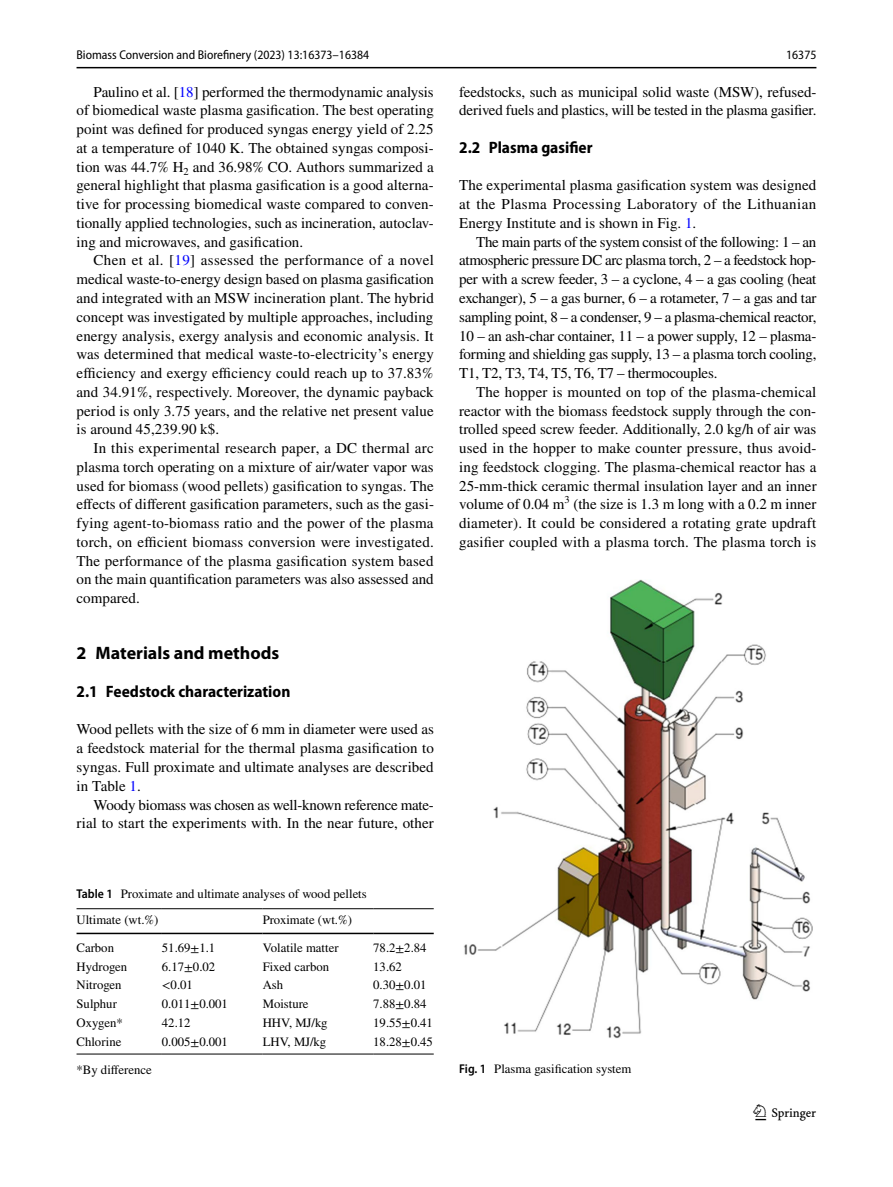
<style>
.page{position:relative;width:893px;height:1187px;background:#fff}
.page>*{position:absolute;margin:0;border:0;box-sizing:border-box;transform-origin:0 0}
.t1{font:22.5px "Springnew Regular 3";color:#000}
.t2{font:700 18px "Myriad Pro";color:#000}
.t3{font:700 semi-condensed 16.5px "Myriad Pro";color:#000}
.t4{font:15px/18.8px "STIX";color:#000;text-align:justify}
.t5{font:12.75px "STIX";color:#000}
.t6{font:semi-condensed 12.75px "Myriad Pro";color:#000}
.s1{color:#00f}
.s2{font-family:"Myriad Pro";font-weight:600;font-stretch:semi-condensed}
</style>
<div class="page">
<hr style="left:77px;top:67px;width:739px;height:1px;background:#000">
<hr style="left:77px;top:908px;width:85px;height:1px;background:#000">
<hr style="left:162px;top:908px;width:101px;height:1px;background:#000">
<hr style="left:77px;top:932px;width:85px;height:2px;background:#000">
<hr style="left:162px;top:932px;width:101px;height:2px;background:#000">
<hr style="left:263px;top:908px;width:110px;height:1px;background:#000">
<hr style="left:373px;top:908px;width:61px;height:1px;background:#000">
<hr style="left:263px;top:932px;width:110px;height:2px;background:#000">
<hr style="left:373px;top:932px;width:61px;height:2px;background:#000">
<hr style="left:77px;top:1053px;width:85px;height:1px;background:#000">
<hr style="left:162px;top:1053px;width:101px;height:1px;background:#000">
<hr style="left:263px;top:1053px;width:110px;height:1px;background:#000">
<hr style="left:373px;top:1053px;width:61px;height:1px;background:#000">
<img style="left:464px;top:579px;width:348px;height:459px">
<p class="t6" style="left:77px;top:48px;width:294px">Biomass Conversion and Biorefinery (2023) 13:16373–16384</p>
<p class="t6" style="left:786px;top:48px;width:32px">16375</p>
<p class="t4" style="left:77px;top:83px;width:359px;text-indent:17px">Paulino et al. [<span class="s1">18</span>] performed the thermodynamic analysis of biomedical waste plasma gasification. The best operating point was defined for produced syngas energy yield of 2.25 at a temperature of 1040 K. The obtained syngas composi&shy;tion was 44.7% H<sub>2</sub> and 36.98% CO. Authors summarized a general highlight that plasma gasification is a good alterna&shy;tive for processing biomedical waste compared to conven&shy;tionally applied technologies, such as incineration, autoclav&shy;ing and microwaves, and gasification.</p>
<p class="t4" style="left:77px;top:252px;width:359px;text-indent:17px">Chen et al. [<span class="s1">19</span>] assessed the performance of a novel medical waste-to-energy design based on plasma gasification and integrated with an MSW incineration plant. The hybrid concept was investigated by multiple approaches, including energy analysis, exergy analysis and economic analysis. It was determined that medical waste-to-electricity’s energy efficiency and exergy efficiency could reach up to 37.83% and 34.91%, respectively. Moreover, the dynamic payback period is only 3.75 years, and the relative net present value is around 45,239.90 k$.</p>
<p class="t4" style="left:77px;top:439px;width:359px;text-indent:17px">In this experimental research paper, a DC thermal arc plasma torch operating on a mixture of air/water vapor was used for biomass (wood pellets) gasification to syngas. The effects of different gasification parameters, such as the gasi&shy;fying agent-to-biomass ratio and the power of the plasma torch, on efficient biomass conversion were investigated.<br>The performance of the plasma gasification system based on the main quantification parameters was also assessed and compared.</p>
<p class="t2" style="left:77px;top:641px;width:204px">2 Materials and methods</p>
<p class="t3" style="left:77px;top:682px;width:215px">2.1 Feedstock characterization</p>
<p class="t4" style="left:77px;top:721px;width:359px">Wood pellets with the size of 6 mm in diameter were used as a feedstock material for the thermal plasma gasification to syngas. Full proximate and ultimate analyses are described in Table <span class="s1">1</span>.</p>
<p class="t4" style="left:77px;top:796px;width:359px;text-align:right">Woody biomass was chosen as well-known reference mate&shy;rial to start the experiments with. In the near future, other</p>
<p class="t5" style="left:77px;top:885px;width:292px"><span class="s2">Table 1</span> Proximate and ultimate analyses of wood pellets</p>
<p class="t5" style="left:77px;top:910px;width:83px">Ultimate (wt.%)</p>
<p class="t5" style="left:263px;top:910px;width:91px">Proximate (wt.%)</p>
<p class="t5" style="left:77px;top:938px;width:39px">Carbon</p>
<p class="t5" style="left:162px;top:938px;width:55px">51.69±1.1</p>
<p class="t5" style="left:263px;top:938px;width:77px">Volatile matter</p>
<p class="t5" style="left:373px;top:938px;width:55px">78.2±2.84</p>
<p class="t5" style="left:77px;top:957px;width:52px">Hydrogen</p>
<p class="t5" style="left:162px;top:957px;width:55px">6.17±0.02</p>
<p class="t5" style="left:263px;top:957px;width:68px">Fixed carbon</p>
<p class="t5" style="left:373px;top:957px;width:30px">13.62</p>
<p class="t5" style="left:77px;top:976px;width:47px">Nitrogen</p>
<p class="t5" style="left:162px;top:976px;width:33px">&lt;0.01</p>
<p class="t5" style="left:263px;top:976px;width:22px">Ash</p>
<p class="t5" style="left:373px;top:976px;width:55px">0.30±0.01</p>
<p class="t5" style="left:77px;top:994px;width:42px">Sulphur</p>
<p class="t5" style="left:162px;top:994px;width:68px">0.011±0.001</p>
<p class="t5" style="left:263px;top:994px;width:47px">Moisture</p>
<p class="t5" style="left:373px;top:994px;width:55px">7.88±0.84</p>
<p class="t5" style="left:77px;top:1013px;width:48px">Oxygen*</p>
<p class="t5" style="left:162px;top:1013px;width:30px">42.12</p>
<p class="t5" style="left:263px;top:1013px;width:66px">HHV, MJ/kg</p>
<p class="t5" style="left:373px;top:1013px;width:61px">19.55±0.41</p>
<p class="t5" style="left:77px;top:1032px;width:46px">Chlorine</p>
<p class="t5" style="left:162px;top:1032px;width:68px">0.005±0.001</p>
<p class="t5" style="left:263px;top:1032px;width:65px">LHV, MJ/kg</p>
<p class="t5" style="left:373px;top:1032px;width:61px">18.28±0.45</p>
<p class="t5" style="left:77px;top:1060px;width:77px">*By difference</p>
<p class="t4" style="left:459px;top:83px;width:359px">feedstocks, such as municipal solid waste (MSW), refused&shy;derived fuels and plastics, will be tested in the plasma gasifier.</p>
<p class="t3" style="left:459px;top:138px;width:135px">2.2 Plasma gasifier</p>
<p class="t4" style="left:459px;top:177px;width:359px">The experimental plasma gasification system was designed at the Plasma Processing Laboratory of the Lithuanian Energy Institute and is shown in Fig. <span class="s1">1</span>.</p>
<p class="t4" style="left:459px;top:233px;width:359px;text-indent:17px">The main parts of the system consist of the following: 1 – an atmospheric pressure DC arc plasma torch, 2 – a feedstock hop&shy;per with a screw feeder, 3 – a cyclone, 4 – a gas cooling (heat exchanger), 5 – a gas burner, 6 – a rotameter, 7 – a gas and tar sampling point, 8 – a condenser, 9 – a plasma-chemical reactor, 10 – an ash-char container, 11 – a power supply, 12 – plasma&shy;forming and shielding gas supply, 13 – a plasma torch cooling, T1, T2, T3, T4, T5, T6, T7 – thermocouples.</p>
<p class="t4" style="left:459px;top:383px;width:359px;text-indent:17px">The hopper is mounted on top of the plasma-chemical reactor with the biomass feedstock supply through the con&shy;trolled speed screw feeder. Additionally, 2.0 kg/h of air was used in the hopper to make counter pressure, thus avoid&shy;ing feedstock clogging. The plasma-chemical reactor has a 25-mm-thick ceramic thermal insulation layer and an inner volume of 0.04 m<sup>3</sup> (the size is 1.3 m long with a 0.2 m inner diameter). It could be considered a rotating grate updraft gasifier coupled with a plasma torch. The plasma torch is</p>
<p class="t5" style="left:459px;top:1060px;width:174px"><span class="s2">Fig. 1</span> Plasma gasification system</p>
<h1 class="t1" style="left:755px;top:1104px;width:62px">1 3</h1>
</div>
